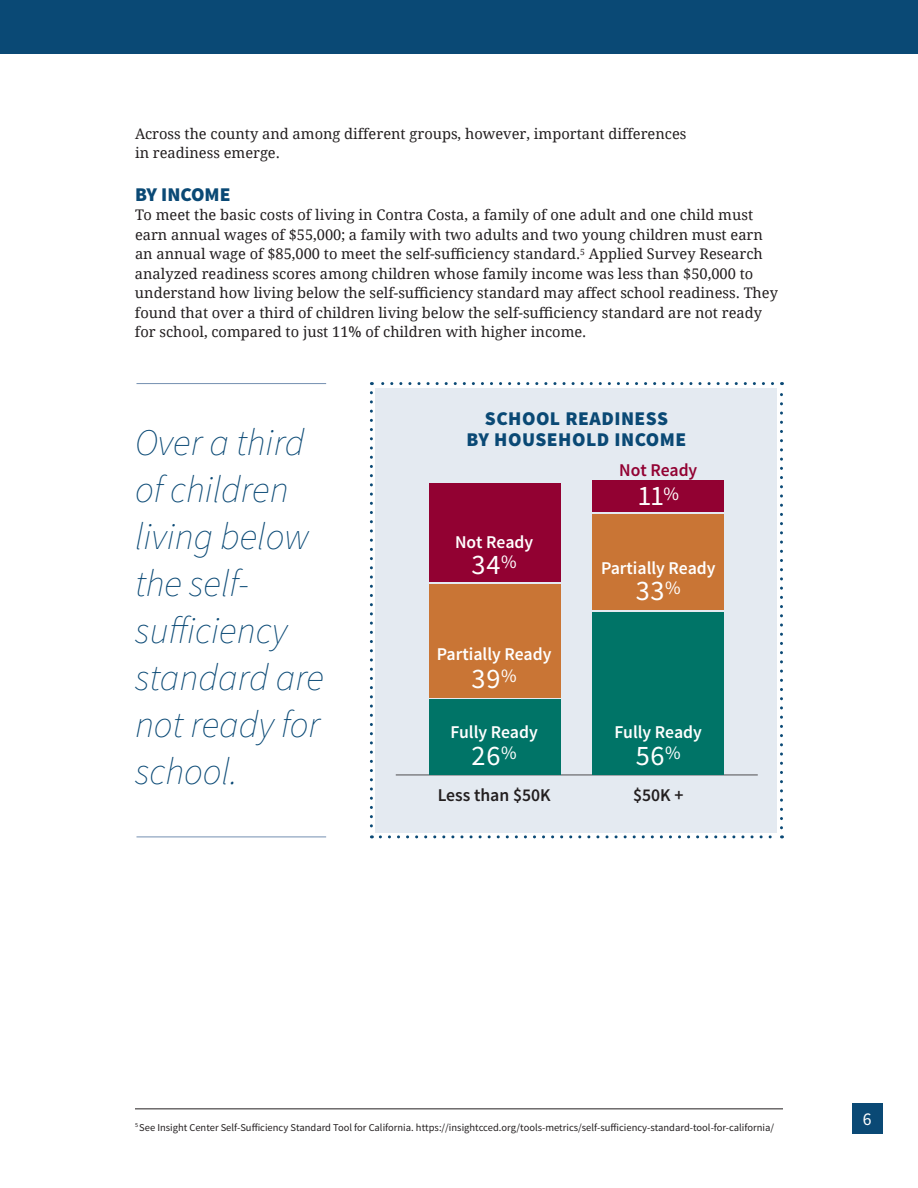
<style>
.page{position:relative;width:918px;height:1188px;background:#fff}
.page>*{position:absolute;margin:0;border:0;box-sizing:border-box;transform-origin:0 0}
.t1{font:italic 200 37.5px/47px "Source Sans Pro";color:#0a4975}
.t2{font:28.35px "Source Sans Pro";letter-spacing:.025em;color:#fff}
.t3{font:900 19.5px/21px "Source Sans Pro";letter-spacing:.025em;color:#0a4975;text-align:center}
.t4{font:900 19.5px "Source Sans Pro";color:#0a4975}
.t5{font:600 18px "Source Sans Pro";color:#fff}
.t6{font:600 18px "Source Sans Pro";color:#231f20}
.t7{font:600 18px "Source Sans Pro";color:#920132}
.t8{font:18px "Source Sans Pro";color:#fff}
.t9{font:14.7px/19.5px "Droid Serif";color:#231f20}
.t10{font:10.5px "Source Sans Pro";color:#231f20}
</style>
<div class="page">
<div style="left:852px;top:1103px;width:31px;height:31px;background:#0a4975"></div>
<div style="left:0;top:0;width:918px;height:54px;background:#0a4975"></div>
<div style="left:376px;top:388px;width:401px;height:444px;background:#e4eaf1"></div>
<svg style="left:370px;top:393px;width:3px;height:445px"></svg>
<svg style="left:380px;top:835px;width:403px;height:3px"></svg>
<svg style="left:780px;top:382px;width:3px;height:446px"></svg>
<svg style="left:371px;top:382px;width:402px;height:3px"></svg>
<hr style="left:396px;top:774px;width:362px;height:2px;background:#636366">
<div style="left:592px;top:612px;width:131px;height:163px;background:#007467"></div>
<div style="left:592px;top:514px;width:131px;height:96px;background:#c97535"></div>
<div style="left:592px;top:480px;width:131px;height:32px;background:#920132"></div>
<div style="left:429px;top:699px;width:132px;height:76px;background:#007467"></div>
<div style="left:429px;top:584px;width:132px;height:113px;background:#c97535"></div>
<div style="left:429px;top:483px;width:132px;height:99px;background:#920132"></div>
<hr style="left:136px;top:383px;width:190px;height:1px;background:#748fb1">
<hr style="left:136px;top:837px;width:190px;height:1px;background:#748fb1">
<hr style="left:135px;top:1108px;width:648px;height:1px;background:#231f20">
<p class="t9" style="left:135px;top:123px;width:553px">Across the county and among different groups, however, important differences in readiness emerge.</p>
<h3 class="t4" style="left:135px;top:182px;width:97px">BY INCOME</h3>
<p class="t9" style="left:135px;top:205px;width:645px">To meet the basic costs of living in Contra Costa, a family of one adult and one child must earn annual wages of $55,000; a family with two adults and two young children must earn an annual wage of $85,000 to meet the self-sufficiency standard.<sup>5</sup> Applied Survey Research analyzed readiness scores among children whose family income was less than $50,000 to understand how living below the self-sufficiency standard may affect school readiness. They found that over a third of children living below the self-sufficiency standard are not ready for school, compared to just 11% of children with higher income.</p>
<h1 class="t1" style="left:135px;top:419px;width:191px">Over a third of children living below the self&shy;sufficiency standard are not ready for school.</h1>
<h3 class="t3" style="left:467px;top:409px;width:221px">SCHOOL READINESS<br>BY HOUSEHOLD INCOME</h3>
<p class="t7" style="left:619px;top:458px;width:80px">Not Ready</p>
<p class="t5" style="left:455px;top:530px;width:80px">Not Ready</p>
<h2 class="t2" style="left:472px;top:547px;width:47px">34<sup>%</sup></h2>
<p class="t5" style="left:437px;top:643px;width:116px">Partially Ready</p>
<h2 class="t2" style="left:472px;top:661px;width:47px">39<sup>%</sup></h2>
<p class="t5" style="left:451px;top:720px;width:89px">Fully Ready</p>
<h2 class="t2" style="left:472px;top:738px;width:47px">26<sup>%</sup></h2>
<h2 class="t2" style="left:638px;top:478px;width:43px">11<sup>%</sup></h2>
<p class="t5" style="left:601px;top:556px;width:116px">Partially Ready</p>
<h2 class="t2" style="left:636px;top:573px;width:47px">33<sup>%</sup></h2>
<p class="t5" style="left:615px;top:720px;width:89px">Fully Ready</p>
<h2 class="t2" style="left:636px;top:738px;width:47px">56<sup>%</sup></h2>
<p class="t6" style="left:438px;top:783px;width:114px">Less than $50K</p>
<p class="t6" style="left:633px;top:783px;width:52px">$50K +</p>
<p class="t10" style="left:135px;top:1121px;width:641px"><sup>5</sup> See Insight Center Self-Sufficiency Standard Tool for California. https://insightcced.org/tools-metrics/self-sufficiency-standard-tool-for-california/</p>
<p class="t8" style="left:863px;top:1108px;width:10px">6</p>
</div>
